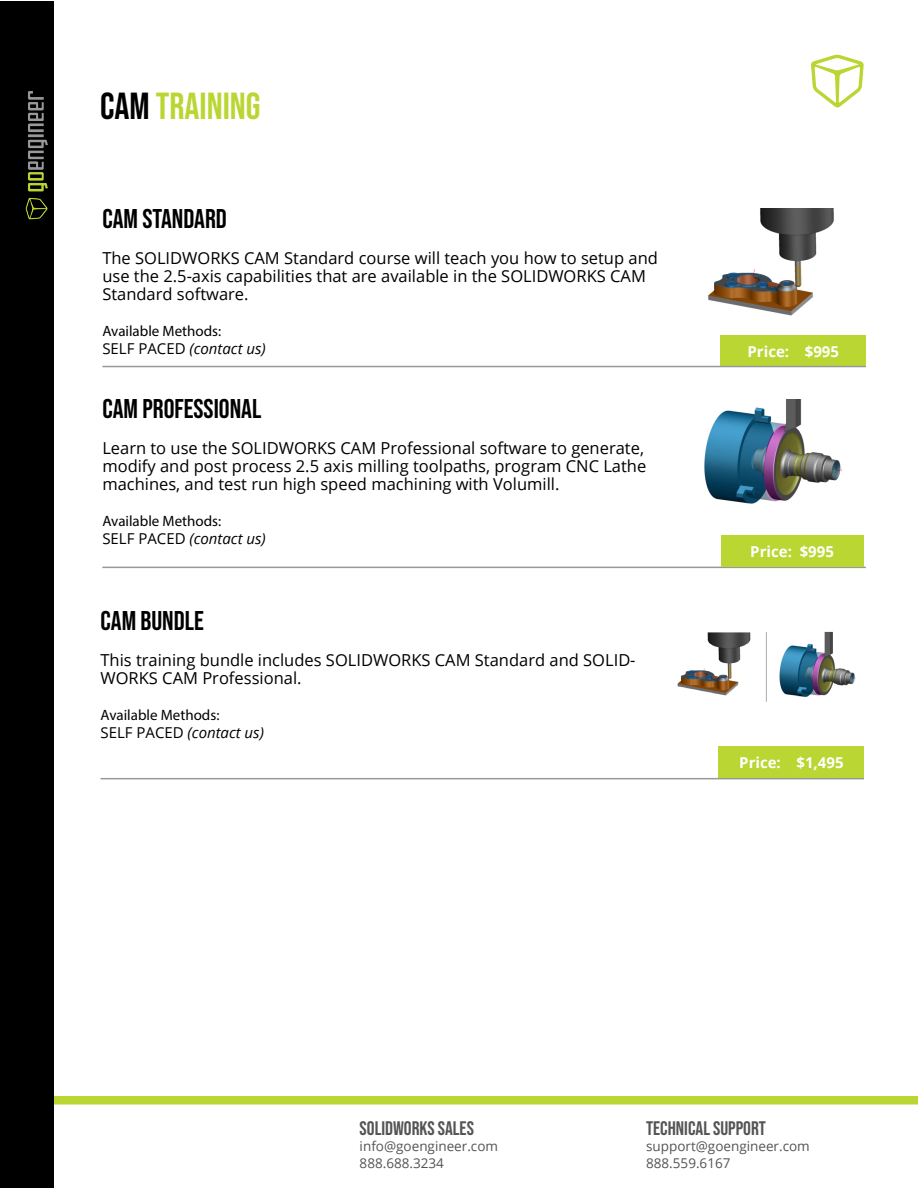
<style>
.page{position:relative;width:918px;height:1188px;background:#fff}
.page>*{position:absolute;margin:0;border:0;box-sizing:border-box;transform-origin:0 0}
.t1{font:37.5px "Bebas Neue";color:#bad633}
.t2{font:27px "Bebas Neue";color:#000}
.t3{font:19.5px "Bebas Neue";color:#545454}
.t4{font:16.5px/18px "Open Sans";color:#000}
.t5{font:italic 15px "Open Sans";color:#000}
.t6{font:15px "Myriad Pro";color:#000}
.t7{font:700 15px "Open Sans";color:#fff}
.t8{font:13.5px/16.2px "Open Sans";color:#545454}
.s1{color:#000}
.s2{font-style:normal}
</style>
<div class="page">
<div style="left:43px;top:1096px;width:875px;height:9px;background:#bad633"></div>
<div style="left:0;top:1px;width:54px;height:1186px;background:#000"></div>
<svg style="left:811px;top:55px;width:53px;height:52px"></svg>
<img style="left:25px;top:91px;width:23px;height:129px">
<div style="left:721px;top:335px;width:145px;height:32px;background:#bad633"></div>
<hr style="left:102px;top:366px;width:764px;height:1px;background:#999">
<img style="left:704px;top:400px;width:138px;height:104px">
<div style="left:719px;top:747px;width:145px;height:31px;background:#bad633"></div>
<hr style="left:102px;top:567px;width:764px;height:1px;background:#999">
<img style="left:708px;top:208px;width:126px;height:108px">
<img style="left:677px;top:631px;width:179px;height:71px">
<div style="left:721px;top:535px;width:143px;height:32px;background:#bad633"></div>
<hr style="left:100px;top:778px;width:764px;height:1px;background:#999">
<h1 class="t1" style="left:100px;top:85px;width:162px"><span class="s1">CAM</span> TRAINING</h1>
<h2 class="t2" style="left:102px;top:203px;width:126px">CAM STANDARD</h2>
<p class="t4" style="left:102px;top:248px;width:557px">The SOLIDWORKS CAM Standard course will teach you how to setup and use the 2.5-axis capabilities that are available in the SOLIDWORKS CAM<br>Standard software.</p>
<p class="t6" style="left:102px;top:322px;width:120px">Available Methods:</p>
<p class="t5" style="left:102px;top:338px;width:165px"><span class="s2">SELF PACED</span> (contact us)</p>
<p class="t7" style="left:748px;top:341px;width:93px">Price: $995</p>
<h2 class="t2" style="left:102px;top:394px;width:160px">CAM PROFESSIONAL</h2>
<p class="t4" style="left:102px;top:439px;width:546px">Learn to use the SOLIDWORKS CAM Professional software to generate, modify and post process 2.5 axis milling toolpaths, program CNC Lathe machines, and test run high speed machining with Volumill.</p>
<p class="t6" style="left:102px;top:512px;width:120px">Available Methods:</p>
<p class="t5" style="left:102px;top:528px;width:165px"><span class="s2">SELF PACED</span> (contact us)</p>
<h2 class="t2" style="left:100px;top:605px;width:105px">CAM BUNDLE</h2>
<p class="t4" style="left:100px;top:650px;width:537px">This training bundle includes SOLIDWORKS CAM Standard and SOLID-<br>WORKS CAM Professional.</p>
<p class="t6" style="left:100px;top:705px;width:120px">Available Methods:</p>
<p class="t5" style="left:100px;top:722px;width:165px"><span class="s2">SELF PACED</span> (contact us)</p>
<p class="t7" style="left:750px;top:541px;width:85px">Price: $995</p>
<p class="t7" style="left:739px;top:752px;width:106px">Price: $1,495</p>
<p class="t3" style="left:360px;top:1117px;width:116px">SOLIDWORKS SALES</p>
<p class="t8" style="left:360px;top:1138px;width:140px">info@goengineer.com<br>888.688.3234</p>
<p class="t3" style="left:646px;top:1117px;width:121px">TECHNICAL SUPPORT</p>
<p class="t8" style="left:646px;top:1138px;width:165px">support@goengineer.com<br>888.559.6167</p>
</div>
